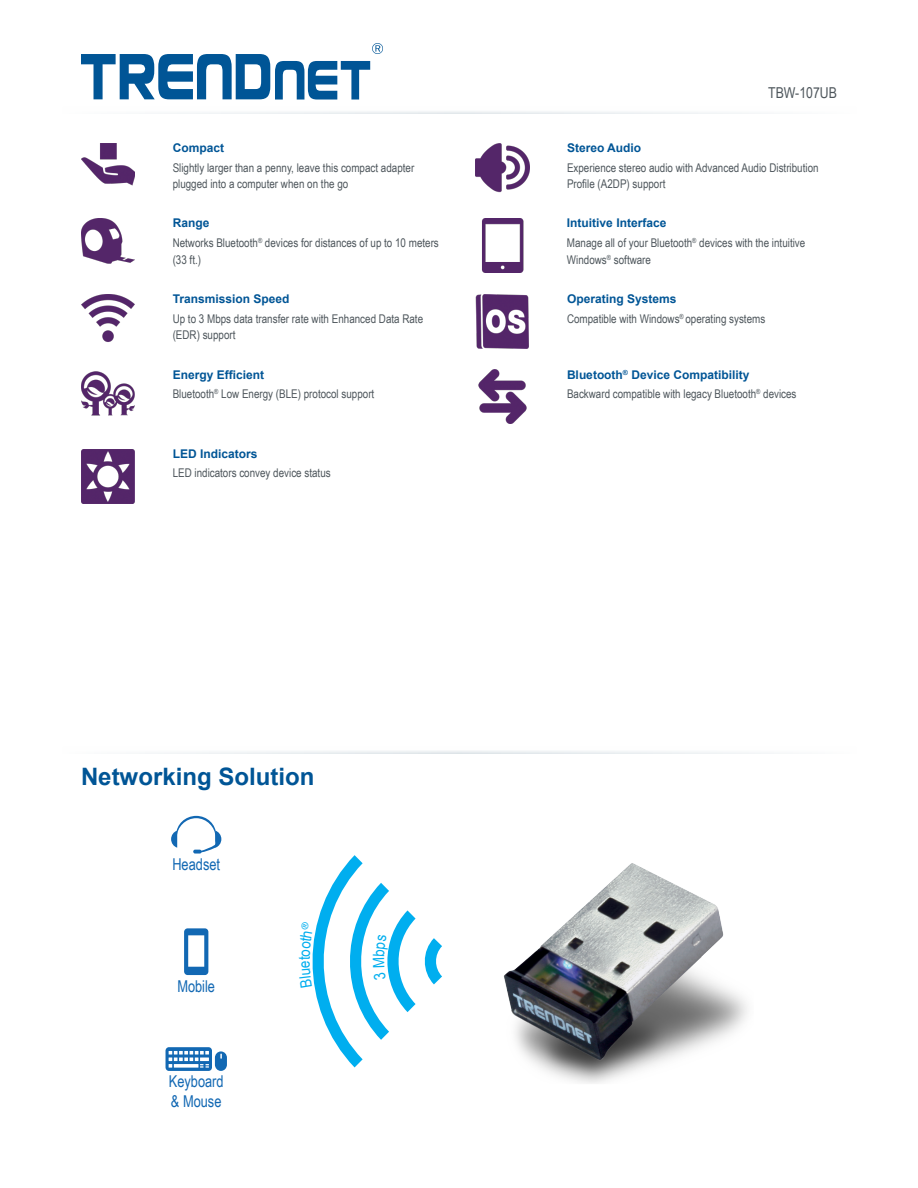
<style>
.page{position:relative;width:918px;height:1188px;background:#fff}
.page>*{position:absolute;margin:0;border:0;box-sizing:border-box;transform-origin:0 0}
.t1{font:700 24px "Arial";color:#005596}
.t2{font:16.35px/19.6px "Arial Narrow";color:#1268b3;scale:.96 1}
.t3{font:15px "Arial Narrow";color:#4d555b}
.t4{font:12px/16.5px "Arial Narrow";color:#4d555b}
.t5{font:700 12px "Arial";color:#005596}
</style>
<div class="page">
<svg style="left:170px;top:111px;width:579px;height:3px"></svg>
<svg style="left:81px;top:43px;width:302px;height:57px"></svg>
<img style="left:504px;top:863px;width:243px;height:221px">
<svg style="left:184px;top:928px;width:24px;height:47px"></svg>
<svg style="left:171px;top:816px;width:50px;height:38px"></svg>
<svg style="left:166px;top:1047px;width:61px;height:24px"></svg>
<img style="left:81px;top:219px;width:54px;height:45px">
<img style="left:81px;top:294px;width:54px;height:48px">
<img style="left:81px;top:143px;width:54px;height:43px">
<img style="left:81px;top:449px;width:54px;height:54px">
<img style="left:81px;top:371px;width:54px;height:45px">
<img style="left:482px;top:219px;width:42px;height:54px">
<img style="left:475px;top:294px;width:54px;height:54px">
<img style="left:475px;top:143px;width:54px;height:50px">
<img style="left:478px;top:370px;width:49px;height:54px">
<svg style="left:312px;top:855px;width:130px;height:213px"></svg>
<p class="t5" style="left:173px;top:140px;width:53px">Compact</p>
<p class="t4" style="left:173px;top:159px;width:243px">Slightly larger than a penny, leave this compact adapter plugged into a computer when on the go</p>
<p class="t5" style="left:173px;top:215px;width:38px">Range</p>
<p class="t4" style="left:173px;top:234px;width:268px">Networks Bluetooth<sup>®</sup> devices for distances of up to 10 meters (33 ft.)</p>
<p class="t5" style="left:173px;top:291px;width:118px">Transmission Speed</p>
<p class="t4" style="left:173px;top:310px;width:252px">Up to 3 Mbps data transfer rate with Enhanced Data Rate (EDR) support</p>
<p class="t5" style="left:173px;top:366px;width:93px">Energy Efficient</p>
<p class="t4" style="left:173px;top:385px;width:203px">Bluetooth<sup>®</sup> Low Energy (BLE) protocol support</p>
<p class="t5" style="left:173px;top:446px;width:86px">LED Indicators</p>
<p class="t4" style="left:173px;top:465px;width:160px">LED indicators convey device status</p>
<h1 class="t1" style="left:81px;top:761px;width:235px">Networking Solution</h1>
<h2 class="t2" style="left:172px;top:854px;width:51px">Headset</h2>
<h2 class="t2" style="left:177px;top:975px;width:41px">Mobile</h2>
<h2 class="t2" style="left:169px;top:1071px;width:59px">Keyboard &amp; Mouse</h2>
<p class="t3" style="left:768px;top:81px;width:70px">TBW-107UB</p>
<p class="t5" style="left:567px;top:140px;width:76px">Stereo Audio</p>
<p class="t4" style="left:567px;top:159px;width:253px">Experience stereo audio with Advanced Audio Distribution<br>Profile (A2DP) support</p>
<p class="t5" style="left:567px;top:215px;width:101px">Intuitive Interface</p>
<p class="t4" style="left:567px;top:234px;width:240px">Manage all of your Bluetooth<sup>®</sup> devices with the intuitive<br>Windows<sup>®</sup> software</p>
<p class="t5" style="left:567px;top:291px;width:111px">Operating Systems</p>
<p class="t4" style="left:567px;top:310px;width:200px">Compatible with Windows<sup>®</sup> operating systems</p>
<p class="t5" style="left:567px;top:366px;width:184px">Bluetooth<sup>®</sup> Device Compatibility</p>
<p class="t4" style="left:567px;top:385px;width:231px">Backward compatible with legacy Bluetooth<sup>®</sup> devices</p>
</div>
